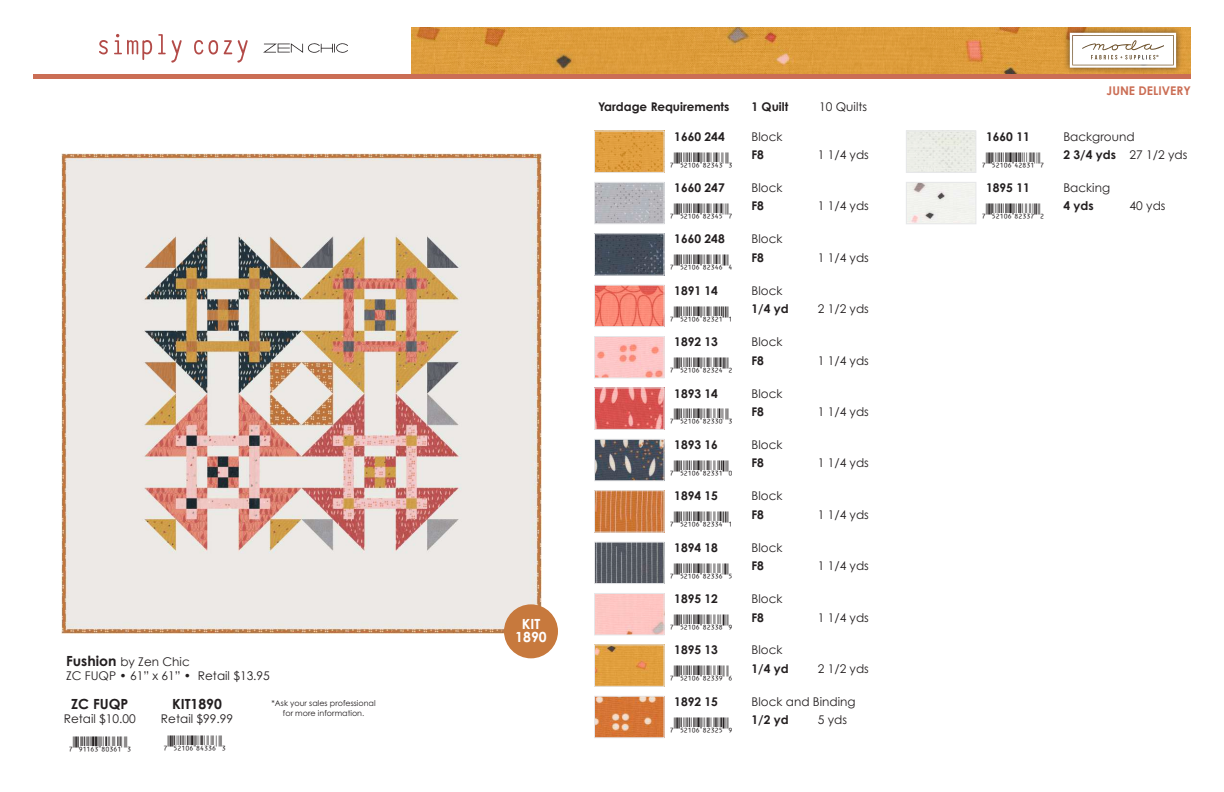
<style>
.page{position:relative;width:1224px;height:792px;background:#fff}
.page>*{position:absolute;margin:0;border:0;box-sizing:border-box;transform-origin:0 0}
.t1{font:16px "UPC Aa";color:#231f20}
.t2{font:700 14px "Century Gothic Pro";color:#231f20}
.t3{font:700 14px/12.8px "Century Gothic Pro";color:#fff;text-align:center}
.t4{font:12px "Century Gothic Pro";color:#231f20}
.t5{font:12px/14.4px "Century Gothic";color:#231f20}
.t6{font:700 12px "Century Gothic";color:#231f20}
.t7{font:700 12px "Century Gothic Pro";color:#231f20}
.t8{font:700 12px "Century Gothic";color:#cb6e55}
.t9{font:8px/9.6px "Century Gothic Pro";color:#231f20;text-align:center}
.s1{font-family:"Century Gothic Pro";font-weight:700;font-size:14px}
.s2{font-family:"Century Gothic Pro"}
.s3{font-weight:700}
</style>
<div class="page">
<img style="left:412px;top:27px;width:779px;height:47px">
<div style="left:33px;top:74px;width:1158px;height:5px;background:#cb6e55"></div>
<div style="left:1063px;top:26px;width:119px;height:48px;background:#231f20;opacity:.75"></div>
<svg style="left:1070px;top:33px;width:106px;height:35px"></svg>
<svg style="left:99px;top:40px;width:9px;height:14px"></svg>
<svg style="left:114px;top:34px;width:38px;height:26px"></svg>
<svg style="left:158px;top:34px;width:24px;height:29px"></svg>
<svg style="left:194px;top:40px;width:9px;height:14px"></svg>
<svg style="left:209px;top:40px;width:9px;height:15px"></svg>
<svg style="left:224px;top:40px;width:24px;height:23px"></svg>
<svg style="left:263px;top:43px;width:85px;height:10px"></svg>
<img style="left:596px;top:132px;width:67px;height:39px">
<div style="left:594px;top:130px;width:71px;height:43px;border:1px solid #e6e7e9"></div>
<img style="left:596px;top:184px;width:67px;height:38px">
<div style="left:594px;top:182px;width:71px;height:42px;border:1px solid #e6e7e9"></div>
<img style="left:596px;top:235px;width:67px;height:39px">
<div style="left:594px;top:233px;width:71px;height:43px;border:1px solid #e6e7e9"></div>
<img style="left:596px;top:287px;width:67px;height:38px">
<div style="left:594px;top:285px;width:71px;height:42px;border:1px solid #e6e7e9"></div>
<img style="left:596px;top:338px;width:67px;height:38px">
<div style="left:594px;top:336px;width:71px;height:42px;border:1px solid #e6e7e9"></div>
<img style="left:596px;top:389px;width:67px;height:39px">
<div style="left:594px;top:387px;width:71px;height:43px;border:1px solid #e6e7e9"></div>
<img style="left:596px;top:441px;width:67px;height:38px">
<div style="left:594px;top:439px;width:71px;height:42px;border:1px solid #e6e7e9"></div>
<img style="left:596px;top:492px;width:67px;height:39px">
<div style="left:594px;top:490px;width:71px;height:43px;border:1px solid #e6e7e9"></div>
<img style="left:596px;top:544px;width:67px;height:38px">
<div style="left:594px;top:542px;width:71px;height:42px;border:1px solid #e6e7e9"></div>
<div style="left:596px;top:595px;width:67px;height:38px;background:#fec5c2"></div>
<div style="left:594px;top:593px;width:71px;height:42px;border:1px solid #e6e7e9"></div>
<img style="left:596px;top:646px;width:67px;height:39px">
<div style="left:594px;top:644px;width:71px;height:43px;border:1px solid #e6e7e9"></div>
<img style="left:596px;top:698px;width:67px;height:38px">
<div style="left:594px;top:696px;width:71px;height:42px;border:1px solid #e6e7e9"></div>
<img style="left:908px;top:132px;width:66px;height:39px">
<div style="left:906px;top:130px;width:70px;height:43px;border:1px solid #e6e7e9"></div>
<img style="left:908px;top:184px;width:66px;height:38px">
<div style="left:906px;top:182px;width:70px;height:42px;border:1px solid #e6e7e9"></div>
<img style="left:61px;top:153px;width:480px;height:480px">
<div style="left:504px;top:604px;width:54px;height:54px;background:#c7793d;border-radius:50%"></div>
<p class="t5" style="left:66px;top:654px;width:205px"><span class="s1">Fushion</span> by Zen Chic<br>ZC FUQP • 61” x 61” • <span class="s2">Retail $13.95</span></p>
<p class="t2" style="left:172px;top:695px;width:51px">KIT1890</p>
<p class="t4" style="left:161px;top:712px;width:74px">Retail $99.99</p>
<p class="t2" style="left:71px;top:695px;width:59px">ZC FUQP</p>
<p class="t4" style="left:64px;top:712px;width:74px">Retail $10.00</p>
<p class="t1" style="left:73px;top:732px;width:56px">(JBBGD|80361T</p>
<p class="t1" style="left:168px;top:731px;width:56px">(FCBAG|84336T</p>
<p class="t9" style="left:272px;top:698px;width:106px">*Ask your sales professional for more information.</p>
<p class="t3" style="left:515px;top:617px;width:33px">KIT<br>1890</p>
<p class="t7" style="left:598px;top:100px;width:133px">Yardage Requirements</p>
<p class="t7" style="left:752px;top:100px;width:38px">1 Quilt</p>
<p class="t4" style="left:819px;top:100px;width:49px">10 Quilts</p>
<p class="t6" style="left:674px;top:127px;width:52px">1660 244</p>
<p class="t5" style="left:752px;top:129px;width:32px">Block</p>
<p class="t1" style="left:674px;top:148px;width:56px">(FCBAG|82343T</p>
<p class="t7" style="left:752px;top:147px;width:14px">F8</p>
<p class="t4" style="left:818px;top:147px;width:53px">1 1/4 yds</p>
<p class="t6" style="left:674px;top:179px;width:52px">1660 247</p>
<p class="t5" style="left:752px;top:180px;width:32px">Block</p>
<p class="t1" style="left:674px;top:199px;width:56px">(FCBAG|82345X</p>
<p class="t7" style="left:752px;top:199px;width:14px">F8</p>
<p class="t4" style="left:818px;top:199px;width:53px">1 1/4 yds</p>
<p class="t6" style="left:674px;top:230px;width:52px">1660 248</p>
<p class="t5" style="left:752px;top:232px;width:32px">Block</p>
<p class="t1" style="left:674px;top:251px;width:56px">(FCBAG|82346U</p>
<p class="t7" style="left:752px;top:250px;width:14px">F8</p>
<p class="t4" style="left:818px;top:250px;width:53px">1 1/4 yds</p>
<p class="t6" style="left:674px;top:281px;width:45px">1891 14</p>
<p class="t5" style="left:752px;top:283px;width:32px">Block</p>
<p class="t1" style="left:674px;top:302px;width:56px">(FCBAG|82321R</p>
<p class="t7" style="left:752px;top:301px;width:39px">1/4 yd</p>
<p class="t4" style="left:818px;top:302px;width:53px">2 1/2 yds</p>
<p class="t6" style="left:674px;top:333px;width:45px">1892 13</p>
<p class="t5" style="left:752px;top:334px;width:32px">Block</p>
<p class="t1" style="left:674px;top:353px;width:56px">(FCBAG|82324S</p>
<p class="t7" style="left:752px;top:353px;width:14px">F8</p>
<p class="t4" style="left:818px;top:353px;width:53px">1 1/4 yds</p>
<p class="t6" style="left:674px;top:384px;width:45px">1893 14</p>
<p class="t5" style="left:752px;top:386px;width:32px">Block</p>
<p class="t1" style="left:674px;top:405px;width:56px">(FCBAG|82330T</p>
<p class="t7" style="left:752px;top:404px;width:14px">F8</p>
<p class="t4" style="left:818px;top:404px;width:53px">1 1/4 yds</p>
<p class="t6" style="left:674px;top:435px;width:45px">1893 16</p>
<p class="t5" style="left:752px;top:437px;width:32px">Block</p>
<p class="t1" style="left:674px;top:456px;width:56px">(FCBAG|82331Q</p>
<p class="t7" style="left:752px;top:456px;width:14px">F8</p>
<p class="t4" style="left:818px;top:456px;width:53px">1 1/4 yds</p>
<p class="t6" style="left:674px;top:487px;width:45px">1894 15</p>
<p class="t5" style="left:752px;top:489px;width:32px">Block</p>
<p class="t1" style="left:674px;top:507px;width:56px">(FCBAG|82334R</p>
<p class="t7" style="left:752px;top:507px;width:14px">F8</p>
<p class="t4" style="left:818px;top:507px;width:53px">1 1/4 yds</p>
<p class="t6" style="left:674px;top:538px;width:45px">1894 18</p>
<p class="t5" style="left:752px;top:540px;width:32px">Block</p>
<p class="t1" style="left:674px;top:559px;width:56px">(FCBAG|82336V</p>
<p class="t7" style="left:752px;top:558px;width:14px">F8</p>
<p class="t4" style="left:818px;top:558px;width:53px">1 1/4 yds</p>
<p class="t6" style="left:674px;top:590px;width:45px">1895 12</p>
<p class="t5" style="left:752px;top:591px;width:32px">Block</p>
<p class="t1" style="left:674px;top:610px;width:56px">(FCBAG|82338Z</p>
<p class="t7" style="left:752px;top:610px;width:14px">F8</p>
<p class="t4" style="left:818px;top:610px;width:53px">1 1/4 yds</p>
<p class="t6" style="left:674px;top:641px;width:45px">1895 13</p>
<p class="t5" style="left:752px;top:643px;width:32px">Block</p>
<p class="t1" style="left:674px;top:662px;width:56px">(FCBAG|82339W</p>
<p class="t7" style="left:752px;top:661px;width:39px">1/4 yd</p>
<p class="t4" style="left:818px;top:661px;width:53px">2 1/2 yds</p>
<p class="t6" style="left:674px;top:692px;width:45px">1892 15</p>
<p class="t5" style="left:752px;top:694px;width:105px">Block and Binding</p>
<p class="t1" style="left:674px;top:713px;width:56px">(FCBAG|82325Z</p>
<p class="t7" style="left:752px;top:712px;width:39px">1/2 yd</p>
<p class="t4" style="left:818px;top:713px;width:31px">5 yds</p>
<p class="t8" style="left:1107px;top:81px;width:86px">JUNE DELIVERY</p>
<p class="t6" style="left:986px;top:127px;width:45px">1660 11</p>
<p class="t5" style="left:1063px;top:129px;width:73px">Background</p>
<p class="t1" style="left:986px;top:148px;width:56px">(FCBAG|42831X</p>
<p class="t4" style="left:1063px;top:147px;width:126px"><span class="s3">2 3/4 yds</span> 27 1/2 yds</p>
<p class="t6" style="left:986px;top:179px;width:45px">1895 11</p>
<p class="t5" style="left:1063px;top:180px;width:48px">Backing</p>
<p class="t1" style="left:986px;top:199px;width:56px">(FCBAG|82337S</p>
<p class="t7" style="left:1063px;top:199px;width:32px">4 yds</p>
<p class="t4" style="left:1130px;top:199px;width:37px">40 yds</p>
</div>
